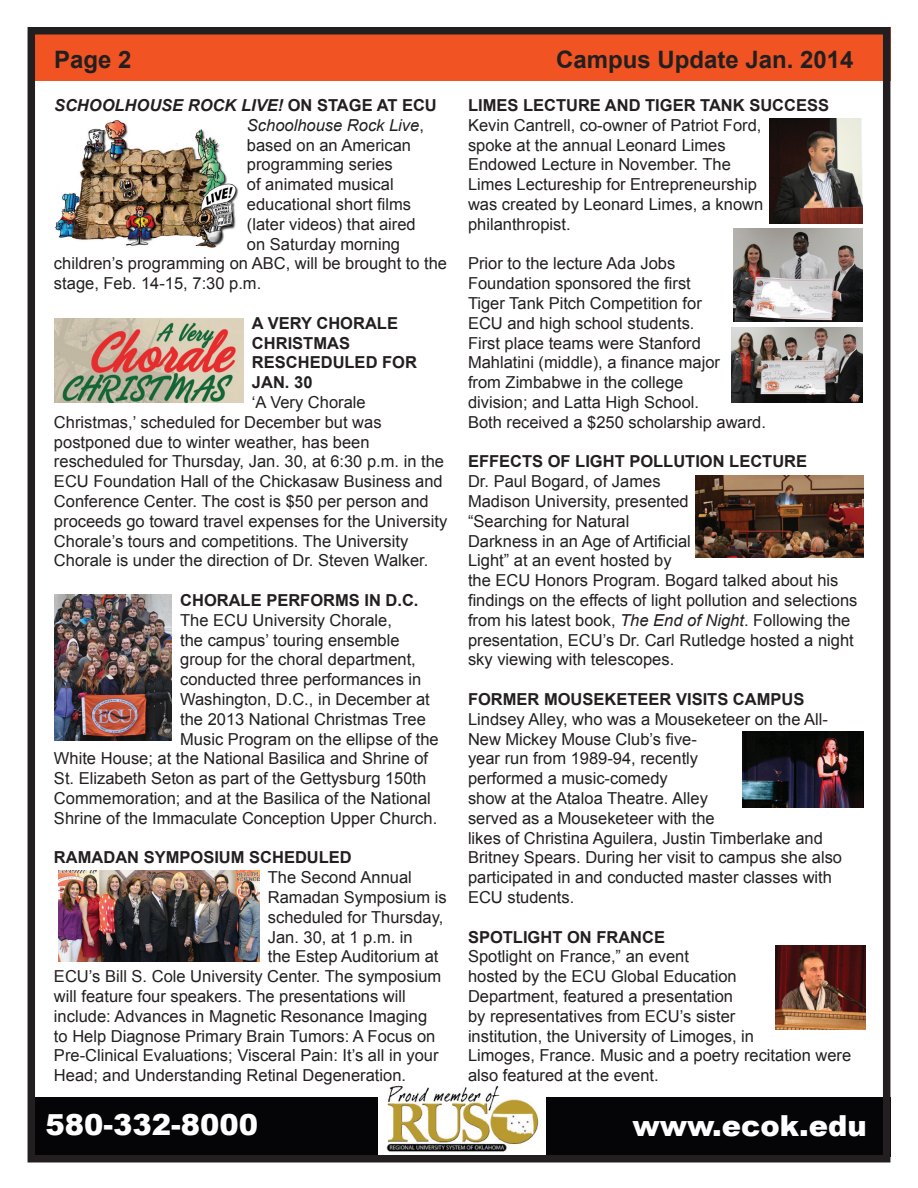
<style>
.page{position:relative;width:918px;height:1188px;background:#fff}
.page>*{position:absolute;margin:0;border:0;box-sizing:border-box;transform-origin:0 0}
.t1{font:900 28.95px "Arial";color:#fff}
.t2{font:700 24px "Arial";color:#231f20}
.t3{font:16.5px/19.8px "Arial";color:#231f20}
.t4{font:700 16.5px/19.8px "Arial";color:#231f20}
.t5{font:italic 700 16.5px "Arial";color:#231f20}
.t6{font:italic 16.5px "Arial";color:#231f20}
.s1{font-style:normal}
.s2{font-style:italic}
</style>
<div class="page">
<div style="left:32px;top:27px;width:858px;height:54px;background:#f15422"></div>
<div style="left:28px;top:1097px;width:862px;height:59px;background:#050507"></div>
<img style="left:378px;top:1085px;width:167px;height:68px">
<div style="left:28px;top:27px;width:862px;height:1135px;border:8px solid #231f20"></div>
<img style="left:742px;top:732px;width:121px;height:75px">
<img style="left:54px;top:595px;width:118px;height:145px">
<img style="left:696px;top:476px;width:167px;height:81px">
<img style="left:58px;top:871px;width:202px;height:91px">
<img style="left:54px;top:318px;width:189px;height:85px">
<img style="left:776px;top:945px;width:89px;height:85px">
<img style="left:55px;top:120px;width:184px;height:128px">
<img style="left:731px;top:327px;width:132px;height:75px">
<img style="left:734px;top:228px;width:128px;height:94px">
<img style="left:770px;top:119px;width:93px;height:105px">
<h2 class="t2" style="left:54px;top:44px;width:79px">Page 2</h2>
<h2 class="t2" style="left:556px;top:44px;width:299px">Campus Update Jan. 2014</h2>
<p class="t5" style="left:54px;top:94px;width:384px">SCHOOLHOUSE ROCK LIVE! <span class="s1">ON STAGE AT ECU</span></p>
<p class="t6" style="left:247px;top:114px;width:179px">Schoolhouse Rock Live<span class="s1">,</span></p>
<p class="t3" style="left:247px;top:135px;width:166px">based on an American</p>
<p class="t3" style="left:247px;top:155px;width:147px">programming series</p>
<p class="t3" style="left:247px;top:175px;width:148px">of animated musical</p>
<p class="t3" style="left:247px;top:194px;width:166px">educational short films</p>
<p class="t3" style="left:247px;top:214px;width:170px">(later videos) that aired</p>
<p class="t3" style="left:247px;top:234px;width:155px">on Saturday morning</p>
<p class="t3" style="left:54px;top:254px;width:395px">children’s programming on ABC, will be brought to the</p>
<p class="t3" style="left:54px;top:274px;width:209px">stage, Feb. 14-15, 7:30 p.m.</p>
<p class="t4" style="left:252px;top:314px;width:166px">A VERY CHORALE<br>CHRISTMAS<br>RESCHEDULED FOR<br>JAN. 30</p>
<p class="t3" style="left:54px;top:392px;width:395px;text-indent:198px">‘A Very Chorale Christmas,’ scheduled for December but was postponed due to winter weather, has been rescheduled for Thursday, Jan. 30, at 6:30 p.m. in the ECU Foundation Hall of the Chickasaw Business and Conference Center. The cost is $50 per person and proceeds go toward travel expenses for the University Chorale’s tours and competitions. The University Chorale is under the direction of Dr. Steven Walker.</p>
<p class="t4" style="left:180px;top:591px;width:240px">CHORALE PERFORMS IN D.C.</p>
<p class="t3" style="left:180px;top:610px;width:213px">The ECU University Chorale,</p>
<p class="t3" style="left:180px;top:630px;width:221px">the campus’ touring ensemble</p>
<p class="t3" style="left:180px;top:650px;width:237px">group for the choral department,</p>
<p class="t3" style="left:180px;top:670px;width:243px">conducted three performances in</p>
<p class="t3" style="left:180px;top:689px;width:251px">Washington, D.C., in December at</p>
<p class="t3" style="left:180px;top:709px;width:247px">the 2013 National Christmas Tree</p>
<p class="t3" style="left:180px;top:729px;width:260px">Music Program on the ellipse of the</p>
<p class="t3" style="left:54px;top:749px;width:376px">White House; at the National Basilica and Shrine of</p>
<p class="t3" style="left:54px;top:769px;width:374px">St. Elizabeth Seton as part of the Gettysburg 150th</p>
<p class="t3" style="left:54px;top:788px;width:378px">Commemoration; and at the Basilica of the National</p>
<p class="t3" style="left:54px;top:808px;width:385px">Shrine of the Immaculate Conception Upper Church.</p>
<p class="t4" style="left:54px;top:848px;width:299px">RAMADAN SYMPOSIUM SCHEDULED</p>
<p class="t3" style="left:268px;top:868px;width:146px">The Second Annual</p>
<p class="t3" style="left:268px;top:887px;width:180px">Ramadan Symposium is</p>
<p class="t3" style="left:268px;top:907px;width:177px">scheduled for Thursday,</p>
<p class="t3" style="left:268px;top:927px;width:146px">Jan. 30, at 1 p.m. in</p>
<p class="t3" style="left:268px;top:947px;width:172px">the Estep Auditorium at</p>
<p class="t3" style="left:54px;top:967px;width:389px">ECU’s Bill S. Cole University Center. The symposium</p>
<p class="t3" style="left:54px;top:986px;width:353px">will feature four speakers. The presentations will</p>
<p class="t3" style="left:54px;top:1006px;width:375px">include: Advances in Magnetic Resonance Imaging</p>
<p class="t3" style="left:54px;top:1026px;width:383px">to Help Diagnose Primary Brain Tumors: A Focus on</p>
<p class="t3" style="left:54px;top:1046px;width:386px">Pre-Clinical Evaluations; Visceral Pain: It’s all in your</p>
<p class="t3" style="left:54px;top:1066px;width:354px">Head; and Understanding Retinal Degeneration.</p>
<p class="t4" style="left:468px;top:96px;width:363px">LIMES LECTURE AND TIGER TANK SUCCESS</p>
<p class="t3" style="left:468px;top:115px;width:297px">Kevin Cantrell, co-owner of Patriot Ford, spoke at the annual Leonard Limes Endowed Lecture in November. The Limes Lectureship for Entrepreneurship was created by Leonard Limes, a known philanthropist.</p>
<p class="t3" style="left:468px;top:254px;width:300px">Prior to the lecture Ada Jobs<br>Foundation sponsored the first<br>Tiger Tank Pitch Competition for<br>ECU and high school students.<br>First place teams were Stanford<br>Mahlatini (middle), a finance major<br>from Zimbabwe in the college<br>division; and Latta High School.<br>Both received a $250 scholarship award.</p>
<p class="t4" style="left:468px;top:452px;width:341px">EFFECTS OF LIGHT POLLUTION LECTURE</p>
<p class="t3" style="left:468px;top:472px;width:391px">Dr. Paul Bogard, of James<br>Madison University, presented<br>“Searching for Natural<br>Darkness in an Age of Artificial<br>Light” at an event hosted by<br>the ECU Honors Program. Bogard talked about his findings on the effects of light pollution and selections from his latest book, <span class="s2">The End of Night</span>. Following the presentation, ECU’s Dr. Carl Rutledge hosted a night sky viewing with telescopes.</p>
<p class="t4" style="left:468px;top:690px;width:338px">FORMER MOUSEKETEER VISITS CAMPUS</p>
<p class="t3" style="left:468px;top:709px;width:376px">Lindsey Alley, who was a Mouseketeer on the All-New Mickey Mouse Club’s five-<br>year run from 1989-94, recently<br>performed a music-comedy<br>show at the Ataloa Theatre. Alley<br>served as a Mouseketeer with the<br>likes of Christina Aguilera, Justin Timberlake and Britney Spears. During her visit to campus she also participated in and conducted master classes with ECU students.</p>
<p class="t4" style="left:468px;top:927px;width:199px">SPOTLIGHT ON FRANCE</p>
<p class="t3" style="left:468px;top:947px;width:385px">Spotlight on France,” an event<br>hosted by the ECU Global Education<br>Department, featured a presentation<br>by representatives from ECU’s sister<br>institution, the University of Limoges, in<br>Limoges, France. Music and a poetry recitation were also featured at the event.</p>
<h1 class="t1" style="left:46px;top:1103px;width:214px">580-332-8000</h1>
<h1 class="t1" style="left:633px;top:1105px;width:236px">www.ecok.edu</h1>
</div>
